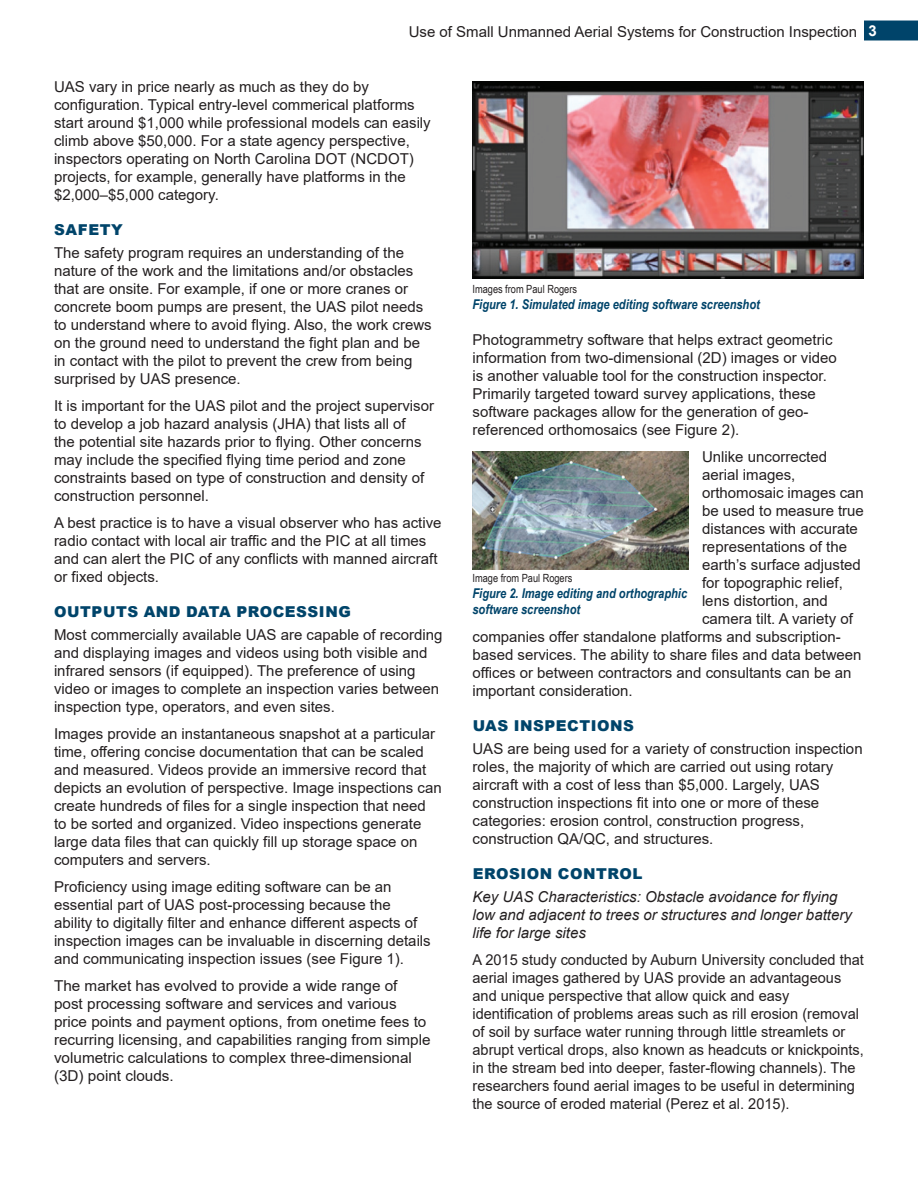
<style>
.page{position:relative;width:918px;height:1188px;background:#fff}
.page>*{position:absolute;margin:0;border:0;box-sizing:border-box;transform-origin:0 0}
.Body_Text{font:15px/18px "Arial";color:#231f20}
.Body_Text-2{font:italic 15px/18px "Arial";color:#231f20}
.Header_1{font:900 15px "Arial";letter-spacing:.035em;color:#00446a}
.Figure_Caption{font:italic 700 13.5px/16.2px "Arial Narrow";color:#00446a}
.source_attribution{font:11.25px "Arial Narrow";color:#231f20}
.s1{font-weight:700;color:#fff}
</style>
<div class="page">
<div style="left:864px;top:21px;width:54px;height:19px;background:#00446a"></div>
<img style="left:472px;top:81px;width:392px;height:198px">
<img style="left:472px;top:452px;width:216px;height:117px">
<p class="Body_Text" style="left:409px;top:22px;width:470px">Use of Small Unmanned Aerial Systems for Construction Inspection <span class="s1">3</span></p>
<p class="Body_Text" style="left:54px;top:78px;width:378px">UAS vary in price nearly as much as they do by configuration. Typical entry-level commerical platforms start around $1,000 while professional models can easily climb above $50,000. For a state agency perspective, inspectors operating on North Carolina DOT (NCDOT) projects, for example, generally have platforms in the $2,000–$5,000 category.</p>
<h1 class="Header_1" style="left:54px;top:219px;width:70px">SAFETY</h1>
<p class="Body_Text" style="left:54px;top:244px;width:379px">The safety program requires an understanding of the nature of the work and the limitations and/or obstacles that are onsite. For example, if one or more cranes or concrete boom pumps are present, the UAS pilot needs to understand where to avoid flying. Also, the work crews on the ground need to understand the fight plan and be in contact with the pilot to prevent the crew from being surprised by UAS presence.</p>
<p class="Body_Text" style="left:54px;top:397px;width:382px">It is important for the UAS pilot and the project supervisor to develop a job hazard analysis (JHA) that lists all of<br>the potential site hazards prior to flying. Other concerns may include the specified flying time period and zone constraints based on type of construction and density of construction personnel.</p>
<p class="Body_Text" style="left:54px;top:514px;width:389px">A best practice is to have a visual observer who has active radio contact with local air traffic and the PIC at all times and can alert the PIC of any conflicts with manned aircraft or fixed objects.</p>
<h1 class="Header_1" style="left:54px;top:601px;width:298px">OUTPUTS AND DATA PROCESSING</h1>
<p class="Body_Text" style="left:54px;top:625px;width:390px">Most commercially available UAS are capable of recording and displaying images and videos using both visible and infrared sensors (if equipped). The preference of using video or images to complete an inspection varies between inspection type, operators, and even sites.</p>
<p class="Body_Text" style="left:54px;top:724px;width:389px">Images provide an instantaneous snapshot at a particular time, offering concise documentation that can be scaled and measured. Videos provide an immersive record that depicts an evolution of perspective. Image inspections can create hundreds of files for a single inspection that need to be sorted and organized. Video inspections generate large data files that can quickly fill up storage space on computers and servers.</p>
<p class="Body_Text" style="left:54px;top:877px;width:378px">Proficiency using image editing software can be an essential part of UAS post-processing because the ability to digitally filter and enhance different aspects of inspection images can be invaluable in discerning details and communicating inspection issues (see Figure 1).</p>
<p class="Body_Text" style="left:54px;top:976px;width:378px">The market has evolved to provide a wide range of<br>post processing software and services and various price points and payment options, from onetime fees to recurring licensing, and capabilities ranging from simple volumetric calculations to complex three-dimensional (3D) point clouds.</p>
<p class="source_attribution" style="left:472px;top:281px;width:106px">Images from Paul Rogers</p>
<p class="Figure_Caption" style="left:472px;top:296px;width:289px">Figure 1. Simulated image editing software screenshot</p>
<p class="Body_Text" style="left:472px;top:331px;width:366px">Photogrammetry software that helps extract geometric information from two-dimensional (2D) images or video is another valuable tool for the construction inspector.<br>Primarily targeted toward survey applications, these software packages allow for the generation of geo&shy;referenced orthomosaics (see Figure 2).</p>
<p class="Body_Text" style="left:702px;top:448px;width:127px">Unlike uncorrected</p>
<p class="Body_Text" style="left:702px;top:466px;width:95px">aerial images,</p>
<p class="Body_Text" style="left:702px;top:484px;width:163px">orthomosaic images can</p>
<p class="Body_Text" style="left:702px;top:502px;width:163px">be used to measure true</p>
<p class="Body_Text" style="left:702px;top:520px;width:157px">distances with accurate</p>
<p class="Body_Text" style="left:702px;top:538px;width:147px">representations of the</p>
<p class="Body_Text" style="left:702px;top:556px;width:160px">earth’s surface adjusted</p>
<p class="Body_Text" style="left:702px;top:574px;width:142px">for topographic relief,</p>
<p class="Body_Text" style="left:702px;top:592px;width:127px">lens distortion, and</p>
<p class="Body_Text" style="left:702px;top:610px;width:152px">camera tilt. A variety of</p>
<p class="Body_Text" style="left:472px;top:628px;width:370px">companies offer standalone platforms and subscription-</p>
<p class="Body_Text" style="left:472px;top:646px;width:391px">based services. The ability to share files and data between</p>
<p class="Body_Text" style="left:472px;top:664px;width:381px">offices or between contractors and consultants can be an</p>
<p class="Body_Text" style="left:472px;top:682px;width:162px">important consideration.</p>
<h1 class="Header_1" style="left:473px;top:715px;width:163px">UAS INSPECTIONS</h1>
<p class="Body_Text" style="left:472px;top:740px;width:392px">UAS are being used for a variety of construction inspection roles, the majority of which are carried out using rotary aircraft with a cost of less than $5,000. Largely, UAS construction inspections fit into one or more of these categories: erosion control, construction progress, construction QA/QC, and structures.</p>
<h1 class="Header_1" style="left:473px;top:863px;width:171px">EROSION CONTROL</h1>
<p class="Body_Text-2" style="left:472px;top:888px;width:381px">Key UAS Characteristics: Obstacle avoidance for flying low and adjacent to trees or structures and longer battery life for large sites</p>
<p class="Body_Text" style="left:472px;top:950px;width:393px">A 2015 study conducted by Auburn University concluded that aerial images gathered by UAS provide an advantageous and unique perspective that allow quick and easy identification of problems areas such as rill erosion (removal of soil by surface water running through little streamlets or abrupt vertical drops, also known as headcuts or knickpoints, in the stream bed into deeper, faster-flowing channels). The researchers found aerial images to be useful in determining the source of eroded material (Perez et al. 2015).</p>
<p class="source_attribution" style="left:472px;top:570px;width:101px">Image from Paul Rogers</p>
<p class="Figure_Caption" style="left:472px;top:584px;width:216px">Figure 2. Image editing and orthographic software screenshot</p>
</div>
